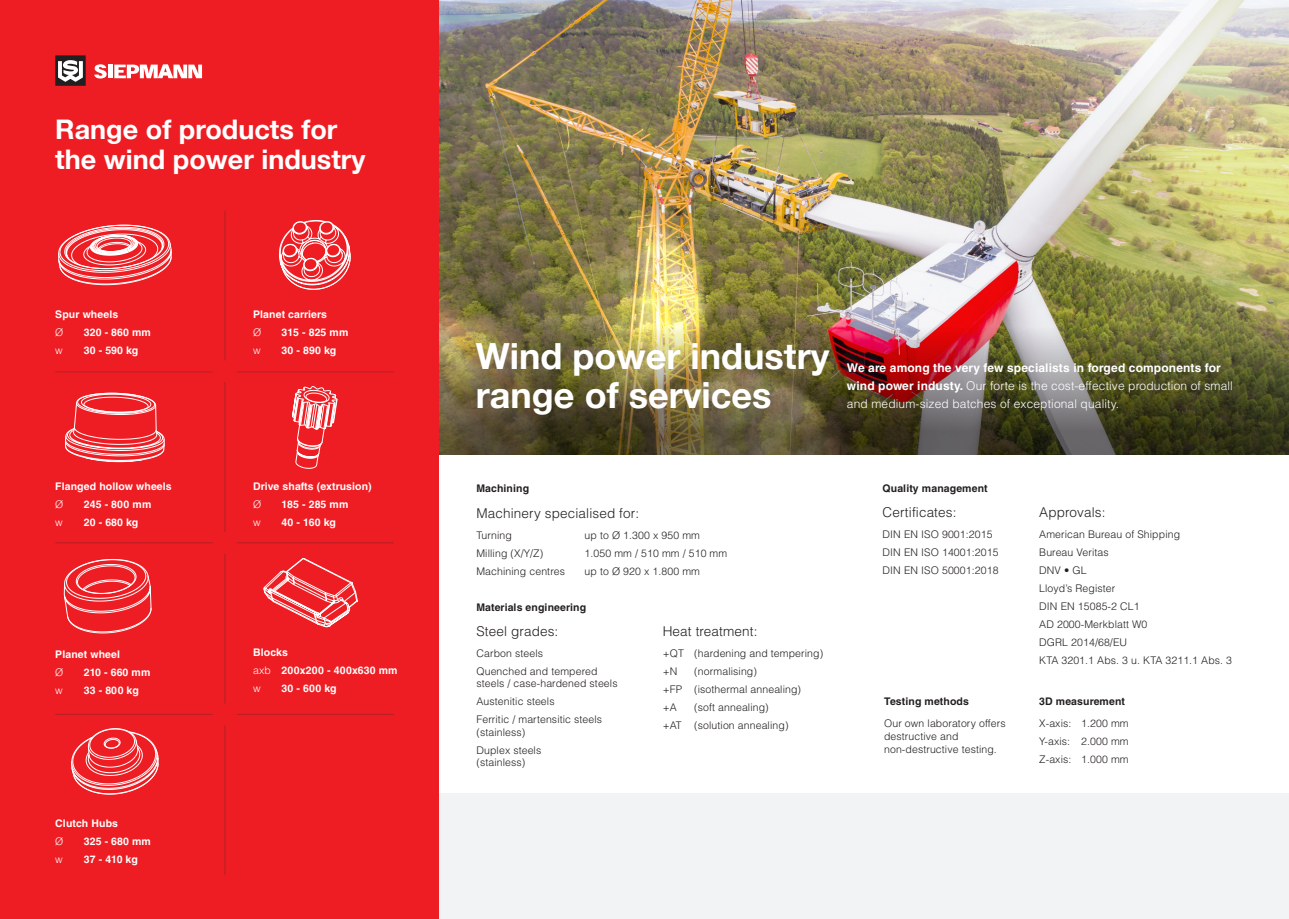
<style>
.page{position:relative;width:1289px;height:919px;background:#fff}
.page>*{position:absolute;margin:0;border:0;box-sizing:border-box;transform-origin:0 0}
.t1{font:700 36px/39px "Helvetica Neue";color:#fff}
.t2{font:700 27px/30px "Helvetica Neue";color:#fff}
.t3{font:300 13.5px "Helvetica LT Std";letter-spacing:.01em;color:#231f20}
.t4{font:300 12px/18px "Helvetica LT Std";letter-spacing:.01em;color:#fff}
.t5{font:300 10.5px/18px "Helvetica LT Std";letter-spacing:.01em;color:#231f20}
.t6{font:700 10.5px/18px "Helvetica LT Std";letter-spacing:.01em;color:#fff}
.t7{font:700 10.5px "Helvetica LT Std";letter-spacing:.01em;color:#231f20}
.t8{font:300 10.5px "Helvetica LT Std";color:#fff}
.s1{font-weight:300}
.s2{font-weight:700}
</style>
<div class="page">
<img style="left:438px;top:0;width:850px;height:308px">
<img style="left:438px;top:308px;width:850px;height:146px">
<div style="left:434px;top:793px;width:854px;height:125px;background:#f2f3f4"></div>
<div style="left:0;top:0;width:438px;height:918px;background:#ee1d23"></div>
<hr style="left:224px;top:210px;width:1px;height:150px;background:#b31f23">
<hr style="left:237px;top:371px;width:157px;height:1px;background:#b31f23">
<hr style="left:237px;top:542px;width:157px;height:1px;background:#b31f23">
<hr style="left:55px;top:371px;width:157px;height:1px;background:#b31f23">
<hr style="left:55px;top:542px;width:157px;height:1px;background:#b31f23">
<hr style="left:224px;top:382px;width:1px;height:150px;background:#b31f23">
<hr style="left:224px;top:553px;width:1px;height:150px;background:#b31f23">
<hr style="left:224px;top:725px;width:1px;height:150px;background:#b31f23">
<hr style="left:237px;top:714px;width:157px;height:1px;background:#b31f23">
<hr style="left:55px;top:714px;width:157px;height:1px;background:#b31f23">
<div style="left:55px;top:55px;width:31px;height:31px;background:#231f20"></div>
<svg style="left:58px;top:60px;width:25px;height:22px"></svg>
<svg style="left:94px;top:64px;width:13px;height:14px"></svg>
<hr style="left:108px;top:65px;width:4px;height:13px;background:#fff">
<svg style="left:114px;top:64px;width:88px;height:14px"></svg>
<svg style="left:292px;top:386px;width:45px;height:82px"></svg>
<svg style="left:58px;top:225px;width:114px;height:60px"></svg>
<svg style="left:71px;top:728px;width:87px;height:66px"></svg>
<svg style="left:64px;top:559px;width:87px;height:74px"></svg>
<svg style="left:65px;top:393px;width:100px;height:69px"></svg>
<svg style="left:263px;top:558px;width:95px;height:69px"></svg>
<svg style="left:279px;top:220px;width:71px;height:70px"></svg>
<h2 class="t2" style="left:55px;top:115px;width:311px">Range of products for the wind power industry</h2>
<p class="t6" style="left:55px;top:305px;width:64px">Spur wheels</p>
<p class="t8" style="left:55px;top:325px;width:10px">Ø</p>
<p class="t6" style="left:84px;top:323px;width:69px">320 - 860 mm</p>
<p class="t8" style="left:55px;top:343px;width:9px">w</p>
<p class="t6" style="left:84px;top:341px;width:56px">30 - 590 kg</p>
<p class="t6" style="left:55px;top:477px;width:118px">Flanged hollow wheels</p>
<p class="t8" style="left:55px;top:497px;width:10px">Ø</p>
<p class="t6" style="left:84px;top:495px;width:69px">245 - 800 mm</p>
<p class="t8" style="left:55px;top:515px;width:9px">w</p>
<p class="t6" style="left:84px;top:513px;width:56px">20 - 680 kg</p>
<p class="t6" style="left:55px;top:644px;width:66px">Planet wheel</p>
<p class="t8" style="left:55px;top:665px;width:10px">Ø</p>
<p class="t6" style="left:84px;top:662px;width:68px">210 - 660 mm</p>
<p class="t8" style="left:55px;top:683px;width:9px">w</p>
<p class="t6" style="left:84px;top:680px;width:56px">33 - 800 kg</p>
<p class="t6" style="left:55px;top:813px;width:64px">Clutch Hubs</p>
<p class="t8" style="left:55px;top:834px;width:10px">Ø</p>
<p class="t6" style="left:84px;top:831px;width:69px">325 - 680 mm</p>
<p class="t8" style="left:55px;top:852px;width:9px">w</p>
<p class="t6" style="left:84px;top:849px;width:55px">37 - 410 kg</p>
<p class="t6" style="left:253px;top:305px;width:75px">Planet carriers</p>
<p class="t8" style="left:253px;top:325px;width:10px">Ø</p>
<p class="t6" style="left:281px;top:323px;width:68px">315 - 825 mm</p>
<p class="t8" style="left:253px;top:343px;width:9px">w</p>
<p class="t6" style="left:281px;top:341px;width:56px">30 - 890 kg</p>
<p class="t6" style="left:253px;top:477px;width:120px">Drive shafts (extrusion)</p>
<p class="t8" style="left:253px;top:497px;width:10px">Ø</p>
<p class="t6" style="left:281px;top:495px;width:68px">185 - 285 mm</p>
<p class="t8" style="left:253px;top:515px;width:9px">w</p>
<p class="t6" style="left:281px;top:513px;width:56px">40 - 160 kg</p>
<p class="t6" style="left:253px;top:642px;width:146px">Blocks<br><span class="s1">axb</span> 200x200 - 400x630 mm <span class="s1">w</span></p>
<p class="t6" style="left:281px;top:678px;width:56px">30 - 600 kg</p>
<h1 class="t1" style="left:476px;top:338px;width:355px">Wind power industry range of services</h1>
<p class="t4" style="left:847px;top:359px;width:387px"><span class="s2">We are among the very few specialists in forged components for wind power industy.</span> Our forte is the cost-effective production of small and medium-sized batches of exceptional quality.</p>
<p class="t7" style="left:476px;top:482px;width:54px">Machining</p>
<p class="t3" style="left:476px;top:504px;width:164px">Machinery specialised for:</p>
<p class="t5" style="left:476px;top:525px;width:37px">Turning</p>
<p class="t5" style="left:584px;top:525px;width:117px">up to Ø 1.300 x 950 mm</p>
<p class="t5" style="left:476px;top:543px;width:68px">Milling (X/Y/Z)</p>
<p class="t5" style="left:584px;top:543px;width:144px">1.050 mm / 510 mm / 510 mm</p>
<p class="t5" style="left:476px;top:561px;width:90px">Machining centres</p>
<p class="t5" style="left:584px;top:561px;width:117px">up to Ø 920 x 1.800 mm</p>
<p class="t7" style="left:476px;top:600px;width:111px">Materials engineering</p>
<p class="t3" style="left:476px;top:622px;width:83px">Steel grades:</p>
<p class="t5" style="left:476px;top:643px;width:122px">Carbon steels<br>Quenched and tempered</p>
<p class="t5" style="left:476px;top:674px;width:143px">steels / case-hardened steels<br>Austenitic steels<br>Ferritic / martensitic steels</p>
<p class="t5" style="left:476px;top:722px;width:66px">(stainless)<br>Duplex steels</p>
<p class="t5" style="left:476px;top:753px;width:50px">(stainless)</p>
<p class="t3" style="left:662px;top:622px;width:96px">Heat treatment:</p>
<p class="t5" style="left:662px;top:643px;width:162px">+QT (hardening and tempering) +N</p>
<p class="t5" style="left:662px;top:661px;width:140px;text-indent:32px">(normalising)<br>+FP (isothermal annealing) +A</p>
<p class="t5" style="left:662px;top:697px;width:127px;text-indent:32px">(soft annealing) +AT (solution annealing)</p>
<p class="t7" style="left:882px;top:482px;width:107px">Quality management</p>
<p class="t3" style="left:882px;top:504px;width:75px">Certificates:</p>
<p class="t5" style="left:882px;top:525px;width:117px">DIN EN ISO 9001:2015<br>DIN EN ISO 14001:2015<br>DIN EN ISO 50001:2018</p>
<p class="t7" style="left:884px;top:694px;width:86px">Testing methods</p>
<p class="t5" style="left:884px;top:717px;width:123px;line-height:12.6px">Our own laboratory offers destructive and non-destructive testing.</p>
<p class="t3" style="left:1039px;top:504px;width:68px">Approvals:</p>
<p class="t5" style="left:1039px;top:525px;width:194px">American Bureau of Shipping<br>Bureau Veritas<br>DNV • GL<br>Lloyd’s Register<br>DIN EN 15085-2 CL1<br>AD 2000-Merkblatt W0<br>DGRL 2014/68/EU<br>KTA 3201.1 Abs. 3 u. KTA 3211.1 Abs. 3</p>
<p class="t7" style="left:1039px;top:694px;width:87px">3D measurement</p>
<p class="t5" style="left:1039px;top:714px;width:91px;text-align:justify">X-axis: 1.200 mm Y-axis: 2.000 mm Z-axis: 1.000 mm</p>
</div>
